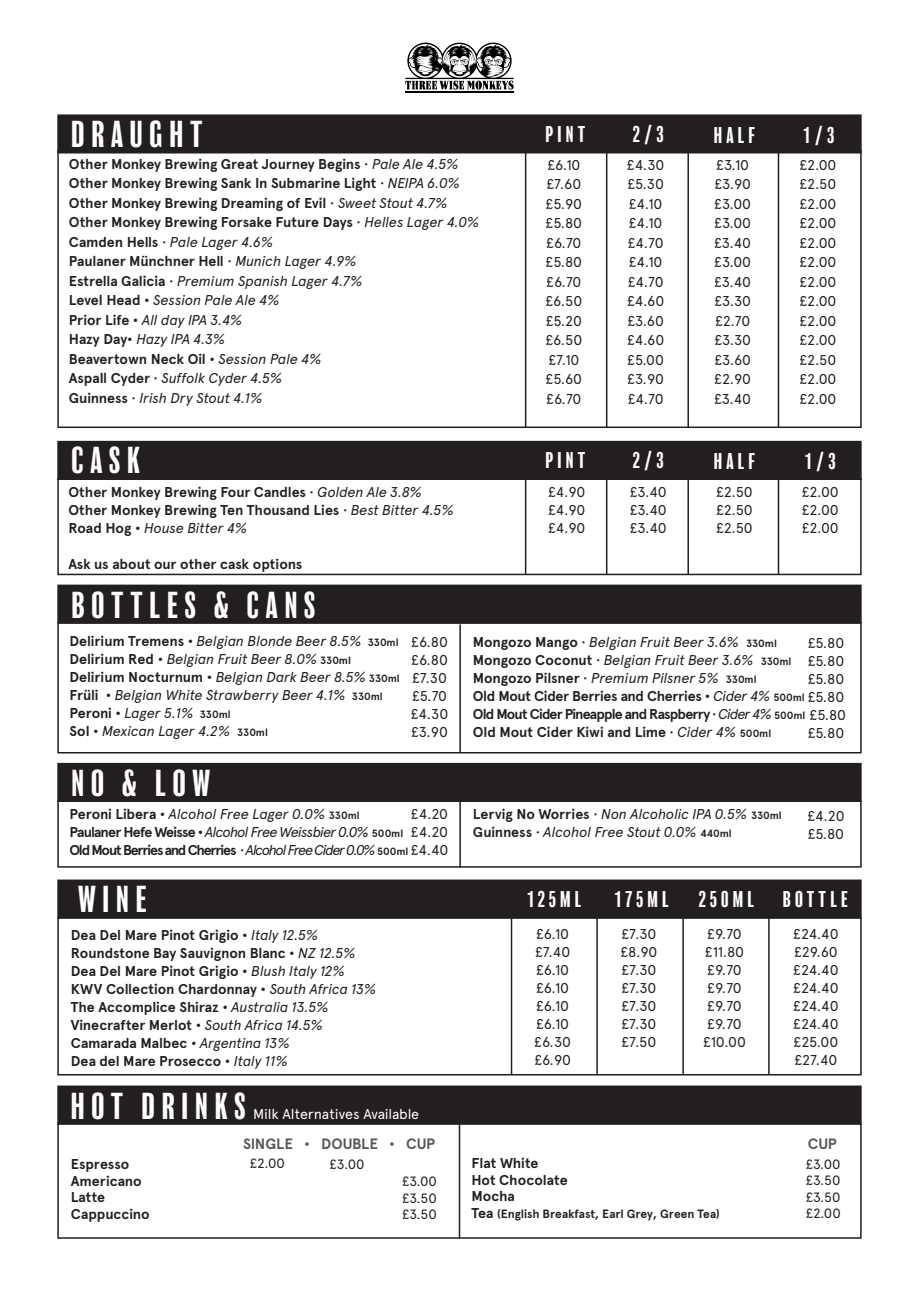
<style>
.page{position:relative;width:919px;height:1289px;background:#fff}
.page>*{position:absolute;margin:0;border:0;box-sizing:border-box;transform-origin:0 0}
.t1{font:condensed 34.5px "Balboa";letter-spacing:.2em;color:#fff}
.t2{font:condensed 21px "Balboa";letter-spacing:.2em;color:#fff}
.t3{font:700 15px "Apercu";letter-spacing:-.01em;color:#57585a}
.t4{font:700 14.25px/19.5px "Apercu";letter-spacing:-.005em;color:#231f20}
.t5{font:14.25px/19.5px "Apercu";letter-spacing:-.005em;color:#231f20;text-align:justify}
.t6{font:italic 14.25px/18px "Apercu";letter-spacing:-.015em;color:#231f20}
.t7{font:700 14.25px/18px "Apercu";letter-spacing:-.025em;color:#231f20}
.t8{font:italic 14.25px/18px "Apercu";letter-spacing:-.055em;color:#231f20}
.t9{font:14.25px/18px "Apercu";letter-spacing:-.025em;color:#231f20}
.t10{font:14.25px "Apercu";letter-spacing:-.01em;color:#fff}
.t11{font:13.5px/16.5px "Apercu";letter-spacing:-.005em;color:#231f20;text-align:justify}
.t12{font:700 12px "Apercu";color:#231f20}
.s1{font-weight:400;font-style:italic}
.s2{font-weight:700;font-style:normal}
.s3{font-weight:700;font-style:normal;font-size:10.5px}
.s4{font-size:10.5px}
.s5{font-style:normal}
.s6{font-size:14.25px}
</style>
<div class="page">
<hr style="left:458px;top:1124px;width:2px;height:113px;background:#231f20">
<div style="left:57px;top:1085px;width:804px;height:39px;background:#231f20;border:2px solid #231f20"></div>
<div style="left:57px;top:1123px;width:804px;height:115px;border:2px solid #231f20"></div>
<div style="left:57px;top:441px;width:804px;height:39px;background:#231f20"></div>
<div style="left:57px;top:478px;width:804px;height:97px;border:2px solid #231f20"></div>
<hr style="left:525px;top:442px;width:1px;height:132px;background:#231f20">
<hr style="left:606px;top:442px;width:1px;height:132px;background:#231f20">
<hr style="left:687px;top:441px;width:2px;height:133px;background:#231f20">
<hr style="left:777px;top:442px;width:2px;height:132px;background:#231f20">
<hr style="left:525px;top:116px;width:1px;height:311px;background:#231f20">
<hr style="left:606px;top:116px;width:1px;height:311px;background:#231f20">
<hr style="left:687px;top:115px;width:2px;height:312px;background:#231f20">
<hr style="left:777px;top:116px;width:2px;height:311px;background:#231f20">
<div style="left:57px;top:114px;width:804px;height:39px;background:#231f20;border:2px solid #231f20"></div>
<div style="left:57px;top:150px;width:804px;height:278px;border:2px solid #231f20"></div>
<hr style="left:459px;top:624px;width:2px;height:128px;background:#231f20">
<div style="left:57px;top:584px;width:804px;height:39px;background:#231f20;border:2px solid #231f20"></div>
<div style="left:57px;top:622px;width:804px;height:131px;border:2px solid #231f20"></div>
<hr style="left:459px;top:801px;width:2px;height:66px;background:#231f20">
<div style="left:57px;top:763px;width:804px;height:39px;background:#231f20"></div>
<div style="left:57px;top:800px;width:804px;height:67px;border:2px solid #231f20"></div>
<hr style="left:510px;top:880px;width:2px;height:194px;background:#231f20">
<hr style="left:596px;top:880px;width:1px;height:194px;background:#231f20">
<hr style="left:682px;top:880px;width:1px;height:194px;background:#231f20">
<hr style="left:768px;top:880px;width:1px;height:194px;background:#231f20">
<div style="left:57px;top:879px;width:804px;height:39px;background:#231f20;border:2px solid #231f20"></div>
<div style="left:57px;top:917px;width:804px;height:158px;border:2px solid #231f20"></div>
<hr style="left:405px;top:91px;width:108px;height:1px;background:#000001">
<svg style="left:405px;top:43px;width:108px;height:47px"></svg>
<h1 class="t1" style="left:71px;top:116px;width:133px">DRAUGHT</h1>
<h2 class="t2" style="left:545px;top:123px;width:41px">PINT</h2>
<h2 class="t2" style="left:632px;top:123px;width:33px">2/3</h2>
<h2 class="t2" style="left:713px;top:124px;width:43px">HALF</h2>
<h2 class="t2" style="left:803px;top:124px;width:33px">1/3</h2>
<p class="t4" style="left:69px;top:154px;width:412px">Other Monkey Brewing Great Journey Begins <span class="s1">• Pale Ale 4.5% </span>Other Monkey Brewing Sank In Submarine Light <span class="s1">• NEIPA 6.0% </span>Other Monkey Brewing Dreaming of Evil <span class="s1">• Sweet Stout 4.7% </span>Other Monkey Brewing Forsake Future Days <span class="s1">• Helles Lager 4.0% </span>Camden Hells <span class="s1">• Pale Lager 4.6%<br></span>Paulaner Münchner Hell <span class="s1">• Munich Lager 4.9%<br></span>Estrella Galicia <span class="s1">• Premium Spanish Lager 4.7%<br></span>Level Head • <span class="s1">Session Pale Ale 4%<br></span>Prior Life • <span class="s1">All day IPA 3.4%<br></span>Hazy Day• <span class="s1">Hazy IPA 4.3%<br></span>Beavertown Neck Oil • <span class="s1">Session Pale 4%<br></span>Aspall Cyder <span class="s1">• Suffolk Cyder 4.5%<br></span>Guinness <span class="s1">• Irish Dry Stout 4.1%</span></p>
<p class="t5" style="left:545px;top:155px;width:38px;text-align:left">£6.10 £7.60 £5.90 £5.80 £6.70 £5.80 £6.70 £6.50 £5.20 £6.50 £7.10 £5.60 £6.70</p>
<p class="t5" style="left:627px;top:155px;width:39px;text-align:left">£4.30 £5.30 £4.10 £4.10 £4.70 £4.10 £4.70 £4.60 £3.60 £4.60 £5.00 £3.90 £4.70</p>
<p class="t5" style="left:714px;top:155px;width:38px;text-align:left">£3.10 £3.90 £3.00 £3.00 £3.40 £3.00 £3.40 £3.30 £2.70 £3.30 £3.60 £2.90 £3.40</p>
<p class="t5" style="left:799px;top:155px;width:38px">£2.00 £2.50 £2.00 £2.00 £2.00 £2.00 £2.00 £2.00 £2.00 £2.00 £2.50 £2.00 £2.00</p>
<h1 class="t1" style="left:71px;top:442px;width:70px">CASK</h1>
<h2 class="t2" style="left:545px;top:449px;width:41px">PINT</h2>
<h2 class="t2" style="left:632px;top:449px;width:33px">2/3</h2>
<h2 class="t2" style="left:713px;top:450px;width:43px">HALF</h2>
<h2 class="t2" style="left:804px;top:450px;width:33px">1/3</h2>
<p class="t4" style="left:68px;top:483px;width:387px;line-height:18px">Other Monkey Brewing Four Candles <span class="s1">• Golden Ale 3.8%<br></span>Other Monkey Brewing Ten Thousand Lies <span class="s1">• Best Bitter 4.5%<br></span>Road Hog • <span class="s1">House Bitter 4%</span></p>
<p class="t4" style="left:68px;top:554px;width:235px">Ask us about our other cask options</p>
<h1 class="t1" style="left:71px;top:587px;width:245px">BOTTLES &amp; CANS</h1>
<p class="t5" style="left:548px;top:482px;width:39px;line-height:18px">£4.90 £4.90 £4.90</p>
<p class="t5" style="left:629px;top:482px;width:38px;line-height:18px">£3.40 £3.40 £3.40</p>
<p class="t5" style="left:716px;top:482px;width:38px;line-height:18px">£2.50 £2.50 £2.50</p>
<p class="t5" style="left:801px;top:482px;width:38px;line-height:18px">£2.00 £2.00 £2.00</p>
<p class="t6" style="left:69px;top:631px;width:332px"><span class="s2">Delirium Tremens •</span> Belgian Blonde Beer 8.5% <span class="s3">330ml </span><span class="s2">Delirium Red •</span> Belgian Fruit Beer 8.0% <span class="s3">330ml </span><span class="s2">Delirium Nocturnum •</span> Belgian Dark Beer 8.5% <span class="s3">330ml </span><span class="s2">Früli •</span> Belgian White Strawberry Beer 4.1% <span class="s3">330ml </span><span class="s2">Peroni •</span> Lager 5.1% <span class="s3">330ml<br></span><span class="s2">Sol •</span> Mexican Lager 4.2% <span class="s3">330ml</span></p>
<p class="t7" style="left:473px;top:633px;width:334px">Mongozo Mango <span class="s1">• Belgian Fruit Beer 3.6%</span> <span class="s4">330ml </span>Mongozo Coconut <span class="s1">• Belgian Fruit Beer 3.6%</span> <span class="s4">330ml </span>Mongozo Pilsner <span class="s1">• Premium Pilsner 5%</span> <span class="s4">330ml<br></span>Old Mout Cider Berries and Cherries • <span class="s1">Cider 4%</span> <span class="s4">500ml </span>Old Mout Cider Pineapple and Raspberry <span class="s1">• Cider 4%</span> <span class="s4">500ml </span>Old Mout Cider Kiwi and Lime <span class="s1">• Cider 4%</span> <span class="s4">500ml</span></p>
<p class="t5" style="left:411px;top:632px;width:39px;line-height:18px">£6.80 £6.80 £7.30 £5.70 £4.30 £3.90</p>
<p class="t5" style="left:807px;top:634px;width:40px;line-height:18px;text-align:left">£5.80 £5.80 £5.80 £5.80 £5.80 £5.80</p>
<h1 class="t1" style="left:71px;top:766px;width:140px">NO &amp; LOW</h1>
<p class="t8" style="left:69px;top:803px;width:380px"><span class="s2">Peroni Libera •</span> Alcohol Free Lager 0.0% <span class="s3">330ml<br></span><span class="s2">Paulaner Hefe Weisse •</span> Alcohol Free Weissbier 0.0% <span class="s3">500ml<br></span><span class="s2">Old Mout Berries and Cherries</span> • Alcohol Free Cider 0.0% <span class="s3">500ml</span> <span class="s5">£4.40</span></p>
<p class="t6" style="left:473px;top:804px;width:310px"><span class="s2">Lervig No Worries</span> • Non Alcoholic IPA 0.5% <span class="s3">330ml<br></span><span class="s2">Guinness</span> • Alcohol Free Stout 0.0% <span class="s3">440ml</span></p>
<p class="t5" style="left:411px;top:805px;width:39px;line-height:18px">£4.20 £4.20</p>
<p class="t5" style="left:807px;top:806px;width:39px;line-height:18px">£4.20 £5.80</p>
<h1 class="t1" style="left:78px;top:881px;width:70px">WINE</h1>
<h2 class="t2" style="left:527px;top:888px;width:56px">125ML</h2>
<h2 class="t2" style="left:614px;top:888px;width:56px">175ML</h2>
<h2 class="t2" style="left:698px;top:888px;width:57px">250ML</h2>
<h2 class="t2" style="left:782px;top:888px;width:66px">BOTTLE</h2>
<p class="t4" style="left:71px;top:925px;width:307px;line-height:18px">Dea Del Mare Pinot Grigio • <span class="s1">Italy 12.5% </span>Roundstone Bay Sauvignon Blanc • <span class="s1">NZ 12.5% </span>Dea Del Mare Pinot Grigio • <span class="s1">Blush Italy 12% </span>KWV Collection Chardonnay • <span class="s1">South Africa 13% </span>The Accomplice Shiraz • <span class="s1">Australia 13.5% </span>Vinecrafter Merlot • <span class="s1">South Africa 14.5% </span>Camarada Malbec • <span class="s1">Argentina 13%<br></span>Dea del Mare Prosecco • <span class="s1">Italy 11%</span></p>
<p class="t9" style="left:534px;top:924px;width:38px">£6.10 £7.40 £6.10 £6.10 £6.10 £6.10 £6.30 £6.90</p>
<p class="t5" style="left:620px;top:924px;width:38px;line-height:18px">£7.30 £8.90 £7.30 £7.30 £7.30 £7.30 £7.50</p>
<p class="t9" style="left:703px;top:924px;width:44px">£9.70 £11.80 £9.70 £9.70 £9.70 £9.70 £10.00</p>
<p class="t5" style="left:793px;top:924px;width:47px;line-height:18px">£24.40 £29.60 £24.40 £24.40 £24.40 £24.40 £25.00 £27.40</p>
<h1 class="t1" style="left:71px;top:1088px;width:176px">HOT DRINKS</h1>
<p class="t10" style="left:253px;top:1105px;width:167px">Milk Alternatives Available</p>
<p class="t4" style="left:71px;top:1155px;width:80px;line-height:16.5px">Espresso<br>Americano<br>Latte<br>Cappuccino</p>
<p class="t3" style="left:243px;top:1134px;width:193px">SINGLE • DOUBLE • CUP</p>
<p class="t11" style="left:250px;top:1155px;width:37px">£2.00</p>
<p class="t11" style="left:329px;top:1155px;width:36px">£3.00</p>
<p class="t11" style="left:402px;top:1173px;width:36px">£3.00 £3.50 £3.50</p>
<p class="t4" style="left:471px;top:1154px;width:98px;line-height:16.5px">Flat White<br>Hot Chocolate<br>Mocha</p>
<p class="t12" style="left:471px;top:1206px;width:250px"><span class="s6">Tea</span> (English Breakfast, Earl Grey, Green Tea)</p>
<p class="t3" style="left:807px;top:1134px;width:30px">CUP</p>
<p class="t11" style="left:805px;top:1155px;width:37px">£3.00 £3.50 £3.50 £2.00</p>
</div>
